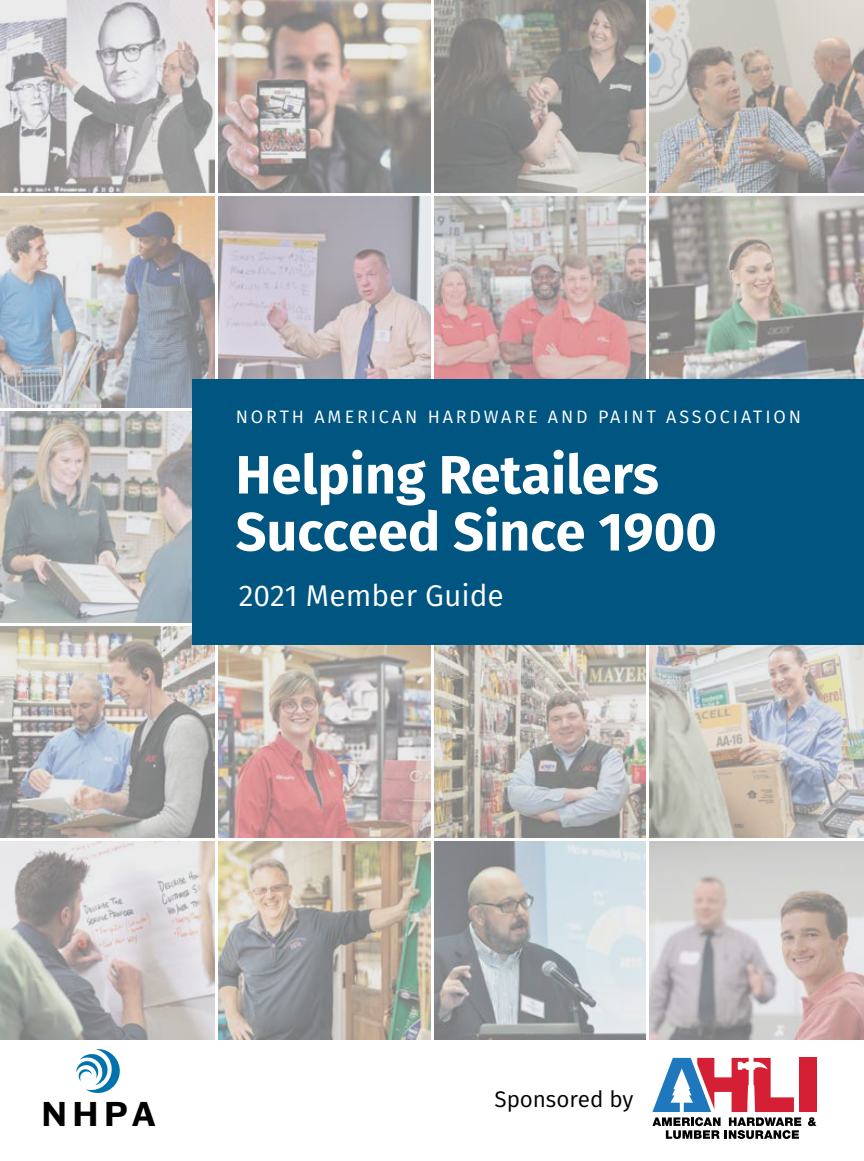
<style>
.page{position:relative;width:864px;height:1161px;background:#fff}
.page>*{position:absolute;margin:0;border:0;box-sizing:border-box;transform-origin:0 0}
.t1{font:700 54px/57px "Fira Sans";color:#fff}
.t2{font:700 33.6px "Franklin Gothic ATF";color:#000}
.t3{font:30px "Fira Sans";color:#fff}
.t4{font:22.5px "Fira Sans";letter-spacing:-.005em;color:#000}
.t5{font:18px "Fira Sans";letter-spacing:.16em;color:#fff}
</style>
<div class="page">
<img style="left:0;top:0;width:864px;height:1040px">
<hr style="left:0;top:839px;width:864px;height:2px;background:#fff">
<hr style="left:0;top:623px;width:864px;height:3px;background:#fff">
<hr style="left:0;top:409px;width:864px;height:2px;background:#fff">
<hr style="left:0;top:193px;width:864px;height:2px;background:#fff">
<hr style="left:216px;top:0;width:2px;height:1105px;background:#fff">
<hr style="left:431px;top:0;width:3px;height:1105px;background:#fff">
<hr style="left:646px;top:0;width:3px;height:1105px;background:#fff">
<div style="left:192px;top:380px;width:672px;height:265px;background:#005581"></div>
<div style="left:799px;top:1058px;width:17px;height:54px;background:#d41f35"></div>
<svg style="left:808px;top:1117px;width:8px;height:9px"></svg>
<svg style="left:652px;top:1058px;width:149px;height:81px"></svg>
<svg style="left:76px;top:1049px;width:44px;height:44px"></svg>
<p class="t5" style="left:236px;top:404px;width:567px">NORTH AMERICAN HARDWARE AND PAINT ASSOCIATION</p>
<h1 class="t1" style="left:236px;top:446px;width:483px">Helping Retailers<br>Succeed Since 1900</h1>
<h3 class="t3" style="left:239px;top:575px;width:266px">2021 Member Guide</h3>
<h2 class="t2" style="left:41px;top:1091px;width:116px">NHPA</h2>
<p class="t4" style="left:495px;top:1083px;width:140px">Sponsored by</p>
</div>
